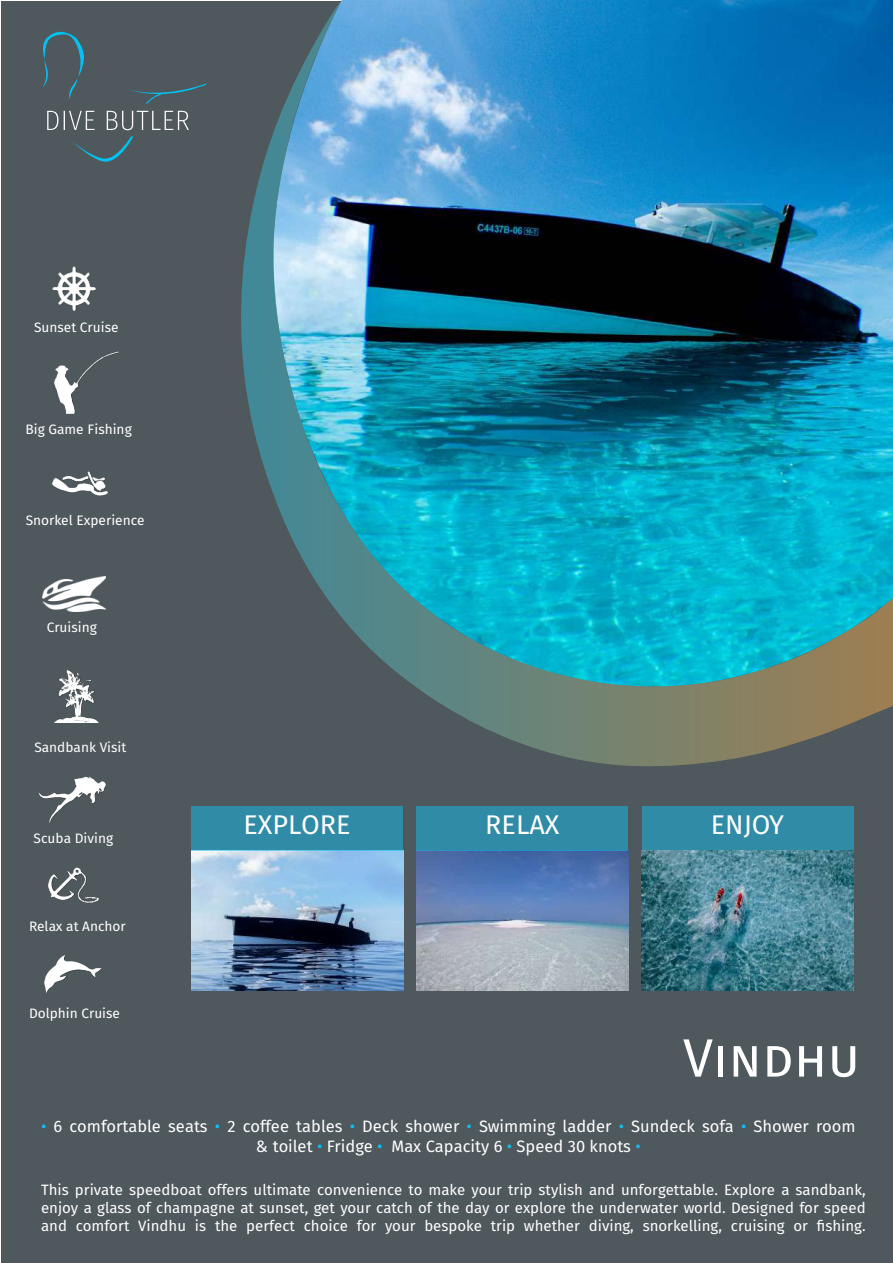
<style>
.page{position:relative;width:893px;height:1263px;background:#fff}
.page>*{position:absolute;margin:0;border:0;box-sizing:border-box;transform-origin:0 0}
.t1{font:54px "Fira Sans";color:#fff}
.t2{font:27px "Fira Sans";color:#fff}
.t3{font:16.5px/19.8px "Fira Sans";color:#fff;text-align:center}
.t4{font:15px/18px "Fira Sans";color:#fff;text-align:justify}
.t5{font:13.65px "Fira Sans";color:#fff}
.s1{color:#10bef0}
.s2{color:#0fbff1}
</style>
<div class="page">
<div style="left:2px;top:2px;width:891px;height:1261px;background:#4f585d"></div>
<img style="left:416px;top:851px;width:212px;height:140px">
<img style="left:191px;top:851px;width:212px;height:139px">
<img style="left:52px;top:266px;width:44px;height:44px">
<img style="left:55px;top:670px;width:43px;height:52px">
<img style="left:53px;top:471px;width:54px;height:25px">
<img style="left:39px;top:777px;width:66px;height:45px">
<img style="left:49px;top:867px;width:49px;height:35px">
<img style="left:44px;top:955px;width:57px;height:37px">
<img style="left:210px;top:1px;width:683px;height:766px">
<svg style="left:42px;top:31px;width:42px;height:68px"></svg>
<svg style="left:73px;top:136px;width:60px;height:26px"></svg>
<svg style="left:131px;top:83px;width:76px;height:21px"></svg>
<svg style="left:47px;top:111px;width:11px;height:19px"></svg>
<svg style="left:64px;top:111px;width:31px;height:19px"></svg>
<svg style="left:107px;top:111px;width:82px;height:19px"></svg>
<div style="left:191px;top:806px;width:212px;height:45px;background:#2f8ba6"></div>
<div style="left:416px;top:806px;width:212px;height:45px;background:#2f8ba6"></div>
<div style="left:641px;top:806px;width:212px;height:45px;background:#2f8ba6"></div>
<img style="left:641px;top:850px;width:213px;height:140px">
<img style="left:42px;top:576px;width:63px;height:36px">
<img style="left:55px;top:352px;width:63px;height:62px">
<p class="t5" style="left:34px;top:317px;width:86px">Sunset Cruise</p>
<p class="t5" style="left:26px;top:419px;width:108px">Big Game Fishing</p>
<p class="t5" style="left:26px;top:510px;width:120px">Snorkel Experience</p>
<p class="t5" style="left:47px;top:617px;width:52px">Cruising</p>
<p class="t5" style="left:34px;top:737px;width:93px">Sandbank Visit</p>
<p class="t5" style="left:34px;top:828px;width:81px">Scuba Diving</p>
<p class="t5" style="left:29px;top:915px;width:98px">Relax at Anchor</p>
<p class="t5" style="left:29px;top:1003px;width:93px">Dolphin Cruise</p>
<h2 class="t2" style="left:243px;top:804px;width:109px">EXPLORE</h2>
<h2 class="t2" style="left:485px;top:804px;width:76px">RELAX</h2>
<h2 class="t2" style="left:711px;top:804px;width:75px">ENJOY</h2>
<h1 class="t1" style="left:683px;top:1017px;width:179px">Vindhu</h1>
<p class="t3" style="left:41px;top:1116px;width:816px"><span class="s1">•</span> 6 comfortable seats <span class="s1">•</span> 2 coffee tables <span class="s2">•</span> Deck shower <span class="s1">•</span> Swimming ladder <span class="s2">•</span> Sundeck sofa <span class="s2">•</span> Shower room &amp; toilet <span class="s2">•</span> Fridge <span class="s2">•</span> Max Capacity 6 <span class="s1">•</span> Speed 30 knots <span class="s1">•</span></p>
<p class="t4" style="left:41px;top:1180px;width:826px">This private speedboat offers ultimate convenience to make your trip stylish and unforgettable. Explore a sandbank, enjoy a glass of champagne at sunset, get your catch of the day or explore the underwater world. Designed for speed and comfort Vindhu is the perfect choice for your bespoke trip whether diving, snorkelling, cruising or fishing.</p>
</div>
